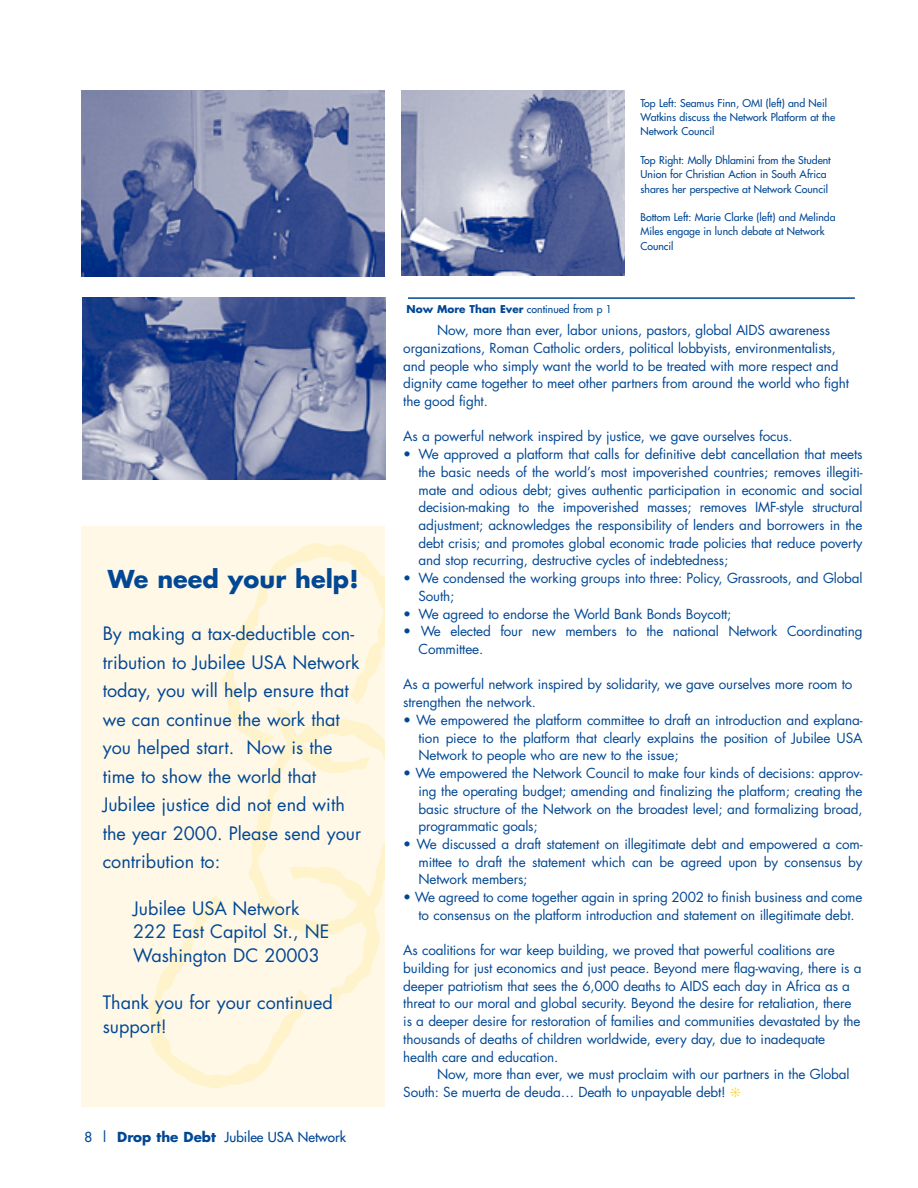
<style>
.page{position:relative;width:918px;height:1188px;background:#fff}
.page>*{position:absolute;margin:0;border:0;box-sizing:border-box;transform-origin:0 0}
.t1{font:700 24px "Futura";color:#004794}
.t2{font:18px/28.5px "Futura";color:#004794}
.t3{font:13.5px/17.7px "Futura";letter-spacing:-.01em;color:#004794}
.t4{font:13.5px "Futura";color:#004794}
.t5{font:10.5px/14.2px "Futura";color:#004794}
.t6{font:700 10.5px "Futura";color:#004794}
.s1{font-weight:700}
.s2{font-weight:400}
.s3{color:#ffd520}
</style>
<div class="page">
<img style="left:81px;top:90px;width:303px;height:186px">
<img style="left:83px;top:297px;width:303px;height:182px">
<img style="left:402px;top:90px;width:223px;height:186px">
<hr style="left:408px;top:297px;width:447px;height:2px;background:#004794">
<div style="left:81px;top:526px;width:304px;height:581px;background:#fff8e7"></div>
<svg style="left:148px;top:543px;width:237px;height:545px"></svg>
<h1 class="t1" style="left:108px;top:568px;width:252px">We need your help!</h1>
<p class="t2" style="left:103px;top:621px;width:260px">By making a tax-deductible con&shy;tribution to Jubilee USA Network today, you will help ensure that we can continue the work that you helped start. Now is the time to show the world that<br>Jubilee justice did not end with the year 2000. Please send your contribution to:</p>
<h2 class="t2" style="left:133px;top:898px;width:198px;line-height:23.7px">Jubilee USA Network<br>222 East Capitol St., NE<br>Washington DC 20003</h2>
<h2 class="t2" style="left:103px;top:992px;width:232px;line-height:23.7px">Thank you for your continued support!</h2>
<p class="t4" style="left:85px;top:1131px;width:263px">8 | <span class="s1">Drop the Debt</span> Jubilee USA Network</p>
<p class="t6" style="left:406px;top:304px;width:207px">Now More Than Ever <span class="s2">continued from p 1</span></p>
<p class="t5" style="left:641px;top:96px;width:196px">Top Left: Seamus Finn, OMI (left) and Neil<br>Watkins discuss the Network Platform at the<br>Network Council</p>
<p class="t5" style="left:641px;top:154px;width:192px">Top Right: Molly Dhlamini from the Student<br>Union for Christian Action in South Africa shares her perspective at Network Council</p>
<p class="t5" style="left:641px;top:211px;width:197px">Bottom Left: Marie Clarke (left) and Melinda<br>Miles engage in lunch debate at Network<br>Council</p>
<p class="t3" style="left:403px;top:322px;width:447px;text-indent:34px">Now, more than ever, labor unions, pastors, global AIDS awareness organizations, Roman Catholic orders, political lobbyists, environmentalists, and people who simply want the world to be treated with more respect and dignity came together to meet other partners from around the world who fight the good fight.</p>
<p class="t3" style="left:403px;top:429px;width:391px">As a powerful network inspired by justice, we gave ourselves focus.</p>
<p class="t3" style="left:419px;top:446px;width:446px;text-align:justify;text-indent:-15px">• We approved a platform that calls for definitive debt cancellation that meets the basic needs of the world’s most impoverished countries; removes illegiti&shy;mate and odious debt; gives authentic participation in economic and social decision-making to the impoverished masses; removes IMF-style structural adjustment; acknowledges the responsibility of lenders and borrowers in the debt crisis; and promotes global economic trade policies that reduce poverty and stop recurring, destructive cycles of indebtedness;</p>
<p class="t3" style="left:419px;top:570px;width:446px;text-indent:-15px">• We condensed the working groups into three: Policy, Grassroots, and Global<br>South;</p>
<p class="t3" style="left:403px;top:606px;width:330px">• We agreed to endorse the World Bank Bonds Boycott;</p>
<p class="t3" style="left:419px;top:624px;width:445px;text-indent:-15px">• We elected four new members to the national Network Coordinating<br>Committee.</p>
<p class="t3" style="left:403px;top:677px;width:451px">As a powerful network inspired by solidarity, we gave ourselves more room to strengthen the network.</p>
<p class="t3" style="left:419px;top:712px;width:446px;text-align:justify;text-indent:-15px">• We empowered the platform committee to draft an introduction and explana&shy;tion piece to the platform that clearly explains the position of Jubilee USA Network to people who are new to the issue;</p>
<p class="t3" style="left:419px;top:765px;width:446px;text-align:justify;text-indent:-15px">• We empowered the Network Council to make four kinds of decisions: approv&shy;ing the operating budget; amending and finalizing the platform; creating the basic structure of the Network on the broadest level; and formalizing broad, programmatic goals;</p>
<p class="t3" style="left:419px;top:836px;width:446px;text-align:justify;text-indent:-15px">• We discussed a draft statement on illegitimate debt and empowered a com&shy;mittee to draft the statement which can be agreed upon by consensus by Network members;</p>
<p class="t3" style="left:403px;top:889px;width:461px;text-align:center">• We agreed to come together again in spring 2002 to finish business and come to consensus on the platform introduction and statement on illegitimate debt.</p>
<p class="t3" style="left:403px;top:943px;width:460px">As coalitions for war keep building, we proved that powerful coalitions are building for just economics and just peace. Beyond mere flag-waving, there is a deeper patriotism that sees the 6,000 deaths to AIDS each day in Africa as a threat to our moral and global security. Beyond the desire for retaliation, there is a deeper desire for restoration of families and communities devastated by the thousands of deaths of children worldwide, every day, due to inadequate health care and education.</p>
<p class="t3" style="left:403px;top:1067px;width:448px;text-indent:34px">Now, more than ever, we must proclaim with our partners in the Global<br>South: Se muerta de deuda… Death to unpayable debt! <span class="s3">❊</span></p>
</div>
